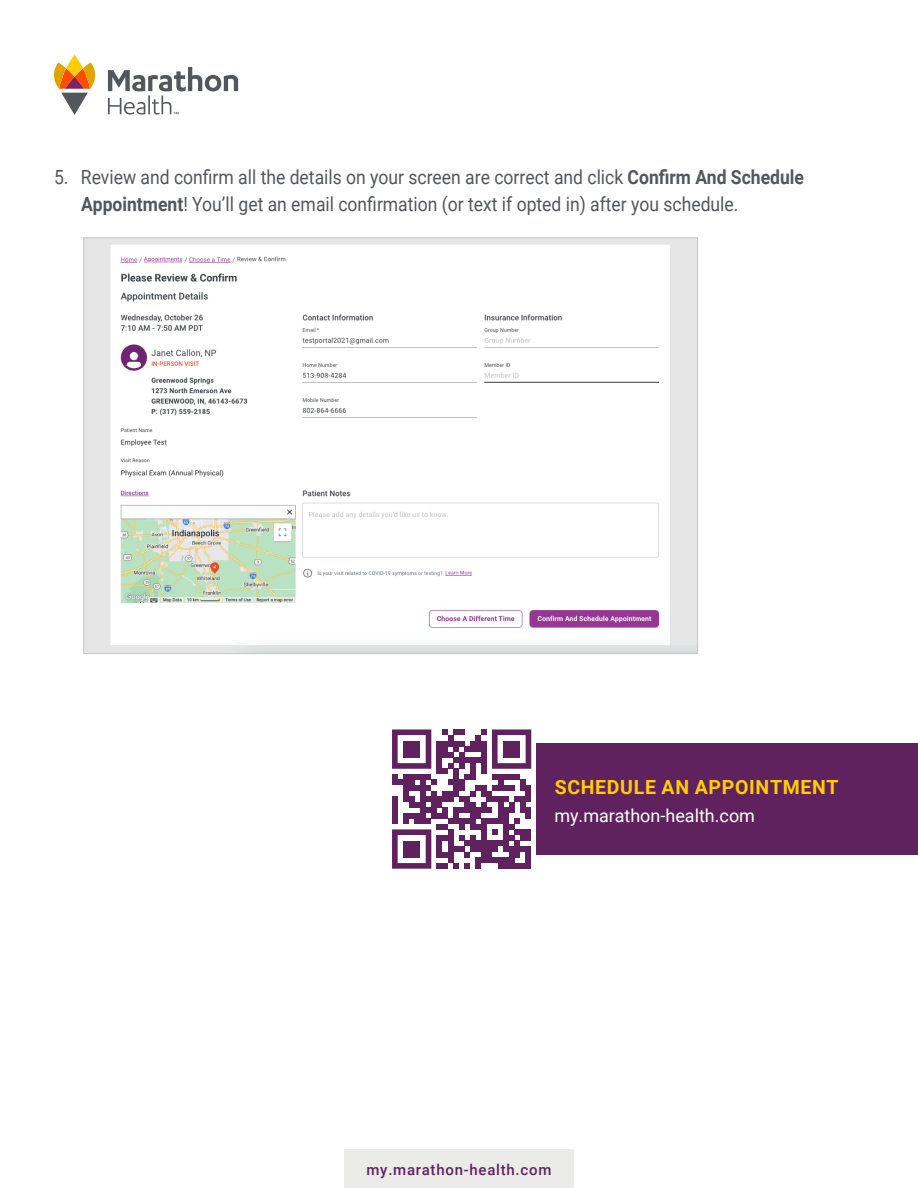
<style>
.page{position:relative;width:918px;height:1188px;background:#fff}
.page>*{position:absolute;margin:0;border:0;box-sizing:border-box;transform-origin:0 0}
.Paragraph_Style_1{font:19.5px/27px "Roboto";color:#53565a;scale:.9 1}
.t1{font:700 19.5px "Roboto";letter-spacing:.035em;color:#ffce00}
.t2{font:18px "Roboto";color:#fff}
.t3{font:500 15px "Roboto";letter-spacing:.05em;color:#60225f}
.s1{font-weight:700}
</style>
<div class="page">
<svg style="left:66px;top:55px;width:17px;height:22px"></svg>
<svg style="left:54px;top:62px;width:41px;height:53px"></svg>
<svg style="left:108px;top:67px;width:130px;height:48px"></svg>
<div style="left:344px;top:1150px;width:230px;height:38px;background:#ebebea"></div>
<img style="left:85px;top:239px;width:611px;height:413px">
<div style="left:537px;top:743px;width:381px;height:112px;background:#60225f"></div>
<svg style="left:392px;top:729px;width:139px;height:140px"></svg>
<p class="Paragraph_Style_1" style="left:81px;top:162px;width:805px;text-indent:-27px">5. Review and confirm all the details on your screen are correct and click <span class="s1">Confirm And Schedule<br>Appointment</span>! You’ll get an email confirmation (or text if opted in) after you schedule.</p>
<p class="t1" style="left:555px;top:773px;width:286px">SCHEDULE AN APPOINTMENT</p>
<p class="t2" style="left:554px;top:803px;width:202px">my.marathon-health.com</p>
<p class="t3" style="left:366px;top:1159px;width:186px">my.marathon-health.com</p>
</div>
